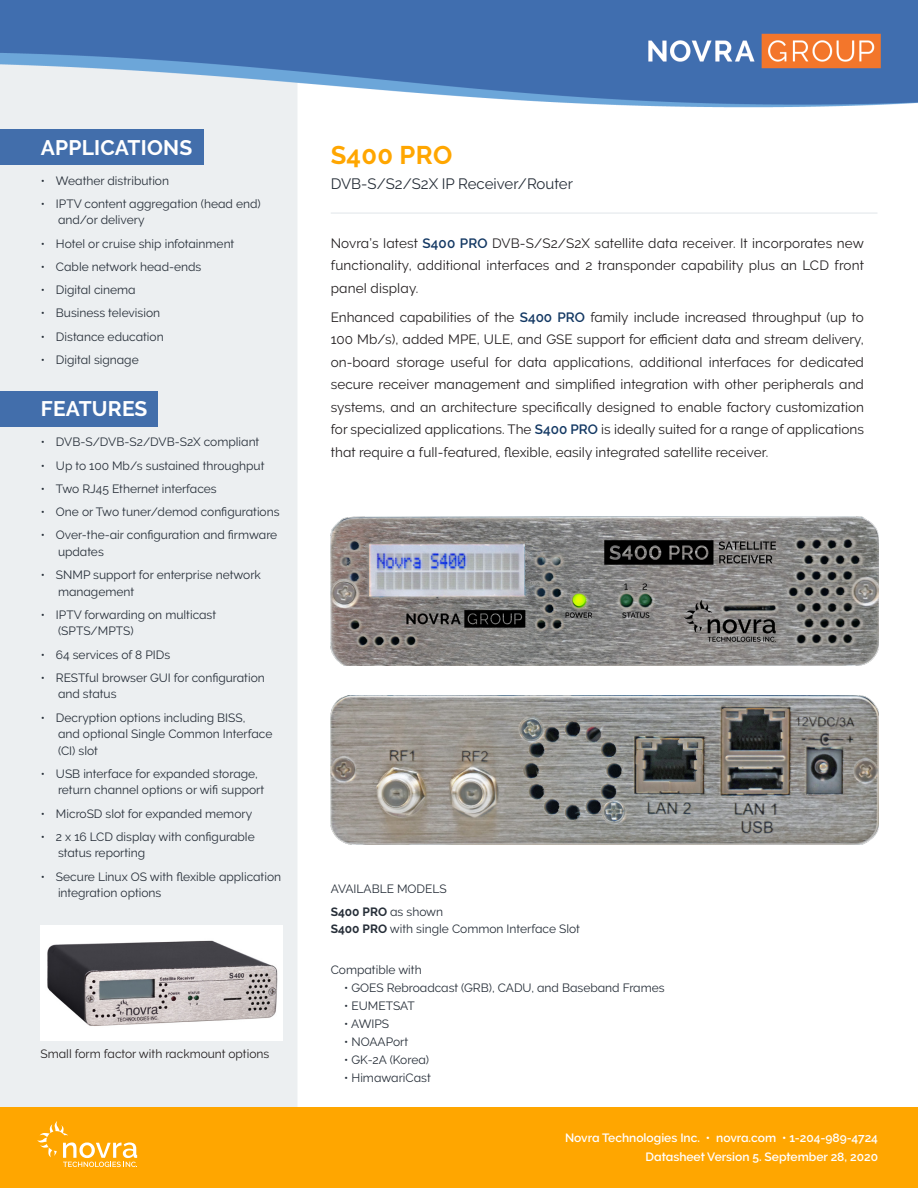
<style>
.page{position:relative;width:918px;height:1188px;background:#fff}
.page>*{position:absolute;margin:0;border:0;box-sizing:border-box;transform-origin:0 0}
.Small_Headings{font:700 25.5px "Raleway";letter-spacing:.01em;color:#ffa600}
.Small_Headings-2{font:700 21px "Raleway";letter-spacing:.01em;color:#fff}
.t1{font:15px "Raleway";color:#262e38}
.t2{font:13.5px/22.5px "Raleway";letter-spacing:.005em;color:#231f20;text-align:justify}
.Bullets{font:12px/16.5px "Raleway";color:#262e38}
.t3{font:600 12px "Raleway";color:#fff}
.t4{font:12px "Raleway";color:#231f20}
.Bullets-2{font:700 12px "Raleway";color:#262e38}
.s1{font-weight:600;color:#133863}
.s2{font-weight:400}
.s3{font-weight:700}
</style>
<div class="page">
<img style="left:0;top:0;width:918px;height:1107px">
<div style="left:0;top:1107px;width:918px;height:81px;background:#ffa600"></div>
<svg style="left:37px;top:1121px;width:100px;height:46px"></svg>
<div style="left:0;top:391px;width:158px;height:35px;background:#426eab"></div>
<div style="left:0;top:129px;width:204px;height:35px;background:#426eab"></div>
<hr style="left:331px;top:212px;width:547px;height:2px;background:#ebeef0">
<img style="left:331px;top:516px;width:547px;height:149px">
<img style="left:331px;top:696px;width:547px;height:149px">
<div style="left:40px;top:925px;width:244px;height:116px;background:#fff"></div>
<img style="left:47px;top:940px;width:231px;height:86px">
<p class="Small_Headings-2" style="left:41px;top:135px;width:153px">APPLICATIONS</p>
<p class="Bullets" style="left:41px;top:172px;width:130px">• Weather distribution</p>
<p class="Bullets" style="left:58px;top:195px;width:204px;text-indent:-17px">• IPTV content aggregation (head end) and/or delivery</p>
<p class="Bullets" style="left:41px;top:235px;width:195px">• Hotel or cruise ship infotainment</p>
<p class="Bullets" style="left:41px;top:258px;width:162px">• Cable network head-ends</p>
<p class="Bullets" style="left:41px;top:282px;width:96px">• Digital cinema</p>
<p class="Bullets" style="left:41px;top:305px;width:121px">• Business television</p>
<p class="Bullets" style="left:41px;top:328px;width:124px">• Distance education</p>
<p class="Bullets" style="left:41px;top:351px;width:100px">• Digital signage</p>
<p class="Small_Headings-2" style="left:41px;top:397px;width:108px">FEATURES</p>
<p class="Bullets" style="left:41px;top:434px;width:220px">• DVB-S/DVB-S2/DVB-S2X compliant</p>
<p class="Bullets" style="left:41px;top:457px;width:225px">• Up to 100 Mb/s sustained throughput</p>
<p class="Bullets" style="left:41px;top:480px;width:178px">• Two RJ45 Ethernet interfaces</p>
<p class="Bullets" style="left:41px;top:504px;width:240px">• One or Two tuner/demod configurations</p>
<p class="Bullets" style="left:58px;top:527px;width:221px;text-indent:-17px">• Over-the-air configuration and firmware updates</p>
<p class="Bullets" style="left:58px;top:567px;width:204px;text-indent:-17px">• SNMP support for enterprise network management</p>
<p class="Bullets" style="left:58px;top:606px;width:160px;text-indent:-17px">• IPTV forwarding on multicast (SPTS/MPTS)</p>
<p class="Bullets" style="left:41px;top:646px;width:131px">• 64 services of 8 PIDs</p>
<p class="Bullets" style="left:58px;top:669px;width:208px;text-indent:-17px">• RESTful browser GUI for configuration and status</p>
<p class="Bullets" style="left:58px;top:709px;width:216px;text-indent:-17px">• Decryption options including BISS,<br>and optional Single Common Interface (CI) slot</p>
<p class="Bullets" style="left:58px;top:765px;width:208px;text-indent:-17px">• USB interface for expanded storage, return channel options or wifi support</p>
<p class="Bullets" style="left:41px;top:805px;width:213px">• MicroSD slot for expanded memory</p>
<p class="Bullets" style="left:58px;top:828px;width:198px;text-indent:-17px">• 2 x 16 LCD display with configurable status reporting</p>
<p class="Bullets" style="left:58px;top:868px;width:225px;text-indent:-17px">• Secure Linux OS with flexible application integration options</p>
<p class="t4" style="left:40px;top:1047px;width:230px">Small form factor with rackmount options</p>
<p class="Small_Headings" style="left:331px;top:140px;width:123px">S400 PRO</p>
<p class="t1" style="left:331px;top:175px;width:244px">DVB-S/S2/S2X IP Receiver/Router</p>
<p class="t2" style="left:331px;top:232px;width:535px">Novra’s latest <span class="s1">S400 PRO</span> DVB-S/S2/S2X satellite data receiver. It incorporates new functionality, additional interfaces and 2 transponder capability plus an LCD front panel display.</p>
<p class="t2" style="left:331px;top:306px;width:535px">Enhanced capabilities of the <span class="s1">S400 PRO</span> family include increased throughput (up to 100 Mb/s), added MPE, ULE, and GSE support for efficient data and stream delivery, on-board storage useful for data applications, additional interfaces for dedicated secure receiver management and simplified integration with other peripherals and systems, and an architecture specifically designed to enable factory customization for specialized applications. The <span class="s1">S400 PRO</span> is ideally suited for a range of applications that require a full-featured, flexible, easily integrated satellite receiver.</p>
<p class="Bullets" style="left:331px;top:880px;width:118px">AVAILABLE MODELS</p>
<p class="Bullets-2" style="left:331px;top:905px;width:114px">S400 PRO <span class="s2">as shown</span></p>
<p class="Bullets" style="left:331px;top:921px;width:251px"><span class="s3">S400 PRO</span> with single Common Interface Slot</p>
<p class="Bullets" style="left:331px;top:961px;width:92px">Compatible with</p>
<p class="Bullets" style="left:344px;top:979px;width:322px">• GOES Rebroadcast (GRB), CADU, and Baseband Frames</p>
<p class="Bullets" style="left:344px;top:997px;width:72px">• EUMETSAT</p>
<p class="Bullets" style="left:344px;top:1015px;width:46px">• AWIPS</p>
<p class="Bullets" style="left:344px;top:1033px;width:65px">• NOAAPort</p>
<p class="Bullets" style="left:344px;top:1051px;width:86px">• GK-2A (Korea)</p>
<p class="Bullets" style="left:344px;top:1069px;width:88px">• HimawariCast</p>
<p class="t3" style="left:565px;top:1131px;width:314px">Novra Technologies Inc. • novra.com • 1-204-989-4724</p>
<p class="t3" style="left:646px;top:1150px;width:234px">Datasheet Version 5. September 28, 2020</p>
</div>
